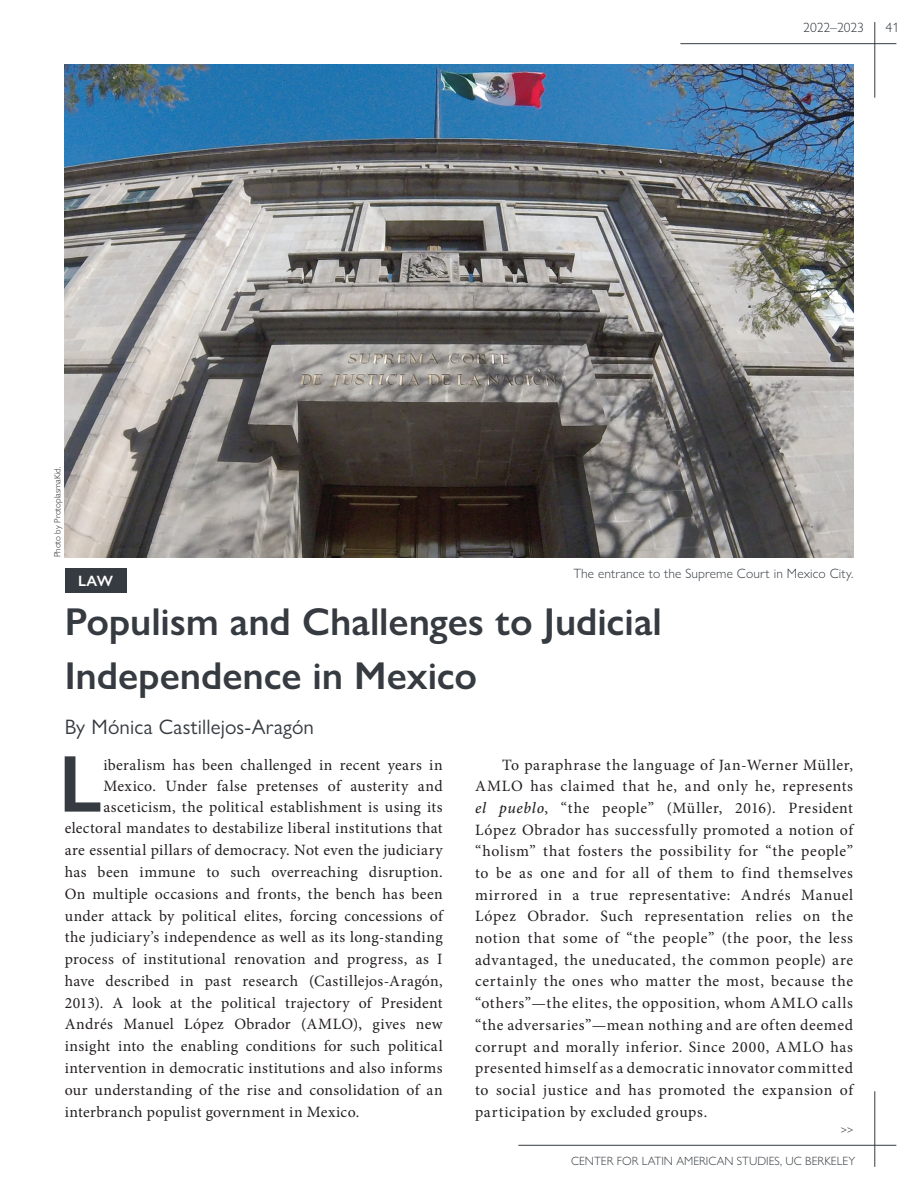
<style>
.page{position:relative;width:918px;height:1188px;background:#fff}
.page>*{position:absolute;margin:0;border:0;box-sizing:border-box;transform-origin:0 0}
.First_Paragraph{font:600 81px "Gill Sans Nova";color:#353b40}
.Article_Title{font:600 39px "Gill Sans Nova";letter-spacing:-.005em;color:#353b40}
.Article_Title-2{font:21px "Gill Sans Nova";letter-spacing:.005em;color:#353b40}
.First_Paragraph-2{font:15.75px "Minion Pro";letter-spacing:.025em;color:#231f20}
.Text_Body{font:15.75px/21.8px "Minion Pro";letter-spacing:.04em;color:#231f20;text-align:justify}
.Supertitle{font:600 15px "Gill Sans Nova";color:#fff}
.t1{font:300 13.5px "Gill Sans Nova";letter-spacing:.01em;color:#353b40}
.t2{font:300 12px "Gill Sans Nova";color:#353b40}
.Credit{font:300 9px "Gill Sans Nova";color:#231f20}
.s1{font-weight:500;font-style:italic}
</style>
<div class="page">
<hr style="left:518px;top:1145px;width:378px;height:1px;background:#353b40">
<hr style="left:874px;top:1091px;width:1px;height:76px;background:#353b40">
<hr style="left:680px;top:43px;width:216px;height:1px;background:#353b40">
<hr style="left:874px;top:22px;width:1px;height:76px;background:#353b40">
<div style="left:65px;top:568px;width:61px;height:24px;background:#353b40"></div>
<img style="left:65px;top:65px;width:788px;height:492px">
<p class="Credit" style="left:52px;top:557px;width:92px;rotate:-90deg">Photo by ProtoplasmaKid.</p>
<p class="Supertitle" style="left:78px;top:571px;width:36px">LAW</p>
<p class="t1" style="left:803px;top:19px;width:62px">2022–2023</p>
<p class="t1" style="left:886px;top:19px;width:15px">41</p>
<p class="t1" style="left:574px;top:565px;width:281px">The entrance to the Supreme Court in Mexico City.</p>
<p class="Article_Title" style="left:65px;top:597px;width:599px">Populism and Challenges to Judicial</p>
<p class="Article_Title" style="left:65px;top:651px;width:414px">Independence in Mexico</p>
<p class="Article_Title-2" style="left:65px;top:714px;width:251px">By Mónica Castillejos-Aragón</p>
<p class="First_Paragraph" style="left:59px;top:734px;width:45px">L</p>
<p class="First_Paragraph-2" style="left:103px;top:754px;width:341px">iberalism has been challenged in recent years in</p>
<p class="First_Paragraph-2" style="left:103px;top:775px;width:341px">Mexico. Under false pretenses of austerity and</p>
<p class="First_Paragraph-2" style="left:103px;top:796px;width:341px">asceticism, the political establishment is using its</p>
<p class="First_Paragraph-2" style="left:65px;top:818px;width:380px">electoral mandates to destabilize liberal institutions that</p>
<p class="First_Paragraph-2" style="left:65px;top:840px;width:380px">are essential pillars of democracy. Not even the judiciary</p>
<p class="First_Paragraph-2" style="left:65px;top:861px;width:379px">has been immune to such overreaching disruption.</p>
<p class="First_Paragraph-2" style="left:65px;top:883px;width:379px">On multiple occasions and fronts, the bench has been</p>
<p class="First_Paragraph-2" style="left:65px;top:905px;width:380px">under attack by political elites, forcing concessions of</p>
<p class="First_Paragraph-2" style="left:65px;top:927px;width:380px">the judiciary’s independence as well as its long-standing</p>
<p class="First_Paragraph-2" style="left:65px;top:949px;width:379px">process of institutional renovation and progress, as I</p>
<p class="First_Paragraph-2" style="left:65px;top:970px;width:379px">have described in past research (Castillejos-Aragón,</p>
<p class="First_Paragraph-2" style="left:65px;top:992px;width:379px">2013). A look at the political trajectory of President</p>
<p class="First_Paragraph-2" style="left:65px;top:1014px;width:379px">Andrés Manuel López Obrador (AMLO), gives new</p>
<p class="First_Paragraph-2" style="left:65px;top:1036px;width:379px">insight into the enabling conditions for such political</p>
<p class="First_Paragraph-2" style="left:65px;top:1057px;width:379px">intervention in democratic institutions and also informs</p>
<p class="First_Paragraph-2" style="left:65px;top:1079px;width:380px">our understanding of the rise and consolidation of an</p>
<p class="First_Paragraph-2" style="left:65px;top:1101px;width:296px">interbranch populist government in Mexico.</p>
<p class="Text_Body" style="left:475px;top:754px;width:380px;text-indent:27px">To paraphrase the language of Jan-Werner Müller, AMLO has claimed that he, and only he, represents <span class="s1">el pueblo</span>, “the people” (Müller, 2016). President López Obrador has successfully promoted a notion of “holism” that fosters the possibility for “the people” to be as one and for all of them to find themselves mirrored in a true representative: Andrés Manuel López Obrador. Such representation relies on the notion that some of “the people” (the poor, the less advantaged, the uneducated, the common people) are certainly the ones who matter the most, because the “others”—the elites, the opposition, whom AMLO calls “the adversaries”—mean nothing and are often deemed corrupt and morally inferior. Since 2000, AMLO has presented himself as a democratic innovator committed to social justice and has promoted the expansion of participation by excluded groups.</p>
<p class="t2" style="left:841px;top:1123px;width:14px">&gt;&gt;</p>
<p class="t2" style="left:571px;top:1153px;width:286px">CENTER FOR LATIN AMERICAN STUDIES, UC BERKELEY</p>
</div>
